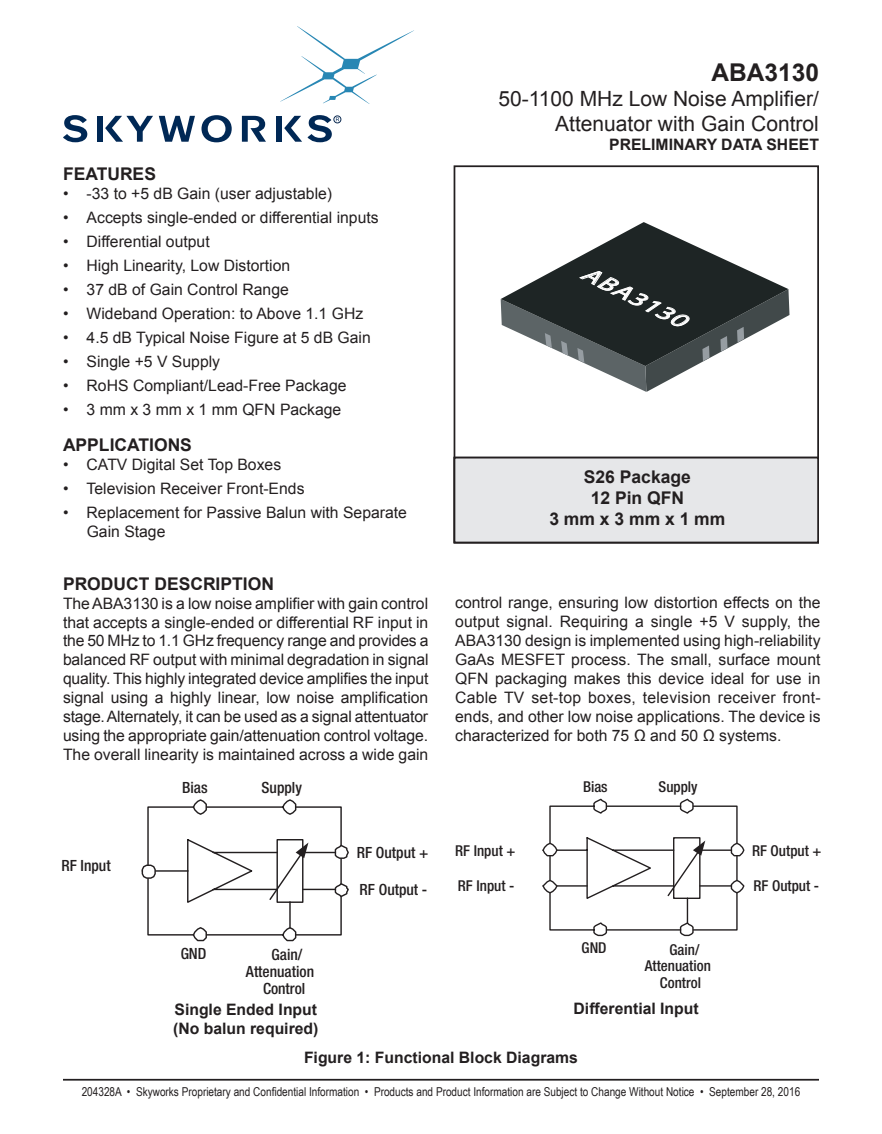
<style>
.page{position:relative;width:882px;height:1134px;background:#fff}
.page>*{position:absolute;margin:0;border:0;box-sizing:border-box;transform-origin:0 0}
.Product_Part_Number{font:700 24.5px "Arial";color:#231f20}
.Product_Name{font:21px/25.2px "Arial";color:#231f20;text-align:right}
.t1{font:italic 700 21px "Myriad";color:#fff;scale:1.31 1}
.SectionHeader{font:700 17.5px "Arial";color:#231f20}
.Description{font:700 17.5px "Arial";color:#231f20}
.Bullet{font:15.75px/18.9px "Arial";color:#231f20;text-align:justify}
.status{font:700 15.75px "Arial";color:#231f20}
.t2{font:500 condensed 15.4px "Helvetica Neue";color:#231f20}
.t3{font:500 condensed 15.05px "Helvetica Neue";color:#231f20}
.t4{font:12.25px "Arial Narrow";color:#231f20}
</style>
<div class="page">
<hr style="left:63px;top:1079px;width:756px;height:2px;background:#231f20">
<div style="left:454px;top:165px;width:365px;height:378px;border:2px solid #231f20"></div>
<div style="left:454px;top:458px;width:364px;height:84px;background:#e6e7e9"></div>
<div style="left:454px;top:457px;width:365px;height:86px;border:2px solid #231f20"></div>
<svg style="left:159px;top:116px;width:36px;height:26px"></svg>
<svg style="left:202px;top:115px;width:30px;height:27px"></svg>
<svg style="left:242px;top:116px;width:24px;height:26px"></svg>
<svg style="left:63px;top:115px;width:24px;height:27px"></svg>
<svg style="left:284px;top:116px;width:18px;height:26px"></svg>
<div style="left:276px;top:116px;width:6px;height:26px;background:#002855"></div>
<div style="left:97px;top:116px;width:6px;height:26px;background:#002855"></div>
<svg style="left:105px;top:116px;width:48px;height:26px"></svg>
<svg style="left:280px;top:26px;width:134px;height:78px"></svg>
<svg style="left:308px;top:115px;width:31px;height:27px"></svg>
<div style="left:333px;top:115px;width:8px;height:8px;border:1px solid #0d2b51;border-radius:50%"></div>
<svg style="left:553px;top:222px;width:196px;height:49px"></svg>
<svg style="left:501px;top:271px;width:289px;height:121px"></svg>
<svg style="left:141px;top:799px;width:208px;height:143px"></svg>
<svg style="left:542px;top:798px;width:203px;height:139px"></svg>
<p class="SectionHeader" style="left:63px;top:163px;width:95px">FEATURES</p>
<p class="Bullet" style="left:63px;top:184px;width:271px">• -33 to +5 dB Gain (user adjustable)</p>
<p class="Bullet" style="left:63px;top:208px;width:317px">• Accepts single-ended or differential inputs</p>
<p class="Bullet" style="left:63px;top:232px;width:148px">• Differential output</p>
<p class="Bullet" style="left:63px;top:256px;width:229px">• High Linearity, Low Distortion</p>
<p class="Bullet" style="left:63px;top:280px;width:227px">• 37 dB of Gain Control Range</p>
<p class="Bullet" style="left:63px;top:304px;width:302px">• Wideband Operation: to Above 1.1 GHz</p>
<p class="Bullet" style="left:63px;top:328px;width:309px">• 4.5 dB Typical Noise Figure at 5 dB Gain</p>
<p class="Bullet" style="left:63px;top:352px;width:159px">• Single +5 V Supply</p>
<p class="Bullet" style="left:63px;top:376px;width:285px">• RoHS Compliant/Lead-Free Package</p>
<p class="Bullet" style="left:63px;top:400px;width:280px">• 3 mm x 3 mm x 1 mm QFN Package</p>
<p class="SectionHeader" style="left:63px;top:433px;width:130px">APPLICATIONS</p>
<p class="Bullet" style="left:63px;top:455px;width:220px">• CATV Digital Set Top Boxes</p>
<p class="Bullet" style="left:63px;top:479px;width:243px">• Television Receiver Front-Ends</p>
<p class="Bullet" style="left:87px;top:503px;width:322px;text-indent:-24px">• Replacement for Passive Balun with Separate<br>Gain Stage</p>
<p class="SectionHeader" style="left:63px;top:572px;width:212px">PRODUCT DESCRIPTION</p>
<p class="Bullet" style="left:63px;top:594px;width:367px">The ABA3130 is a low noise amplifier with gain control that accepts a single-ended or differential RF input in the 50 MHz to 1.1 GHz frequency range and provides a balanced RF output with minimal degradation in signal quality. This highly integrated device amplifies the input signal using a highly linear, low noise amplification stage. Alternately, it can be used as a signal attentuator using the appropriate gain/attenuation control voltage.<br>The overall linearity is maintained across a wide gain</p>
<p class="t2" style="left:61px;top:856px;width:51px">RF Input</p>
<p class="t2" style="left:182px;top:778px;width:27px">Bias</p>
<p class="t2" style="left:262px;top:778px;width:42px">Supply</p>
<p class="t2" style="left:181px;top:944px;width:27px">GND</p>
<p class="t2" style="left:272px;top:946px;width:32px">Gain/</p>
<p class="t2" style="left:246px;top:963px;width:70px">Attenuation</p>
<p class="t2" style="left:263px;top:980px;width:44px">Control</p>
<p class="status" style="left:175px;top:999px;width:144px">Single Ended Input</p>
<p class="status" style="left:173px;top:1017px;width:147px">(No balun required)</p>
<p class="t2" style="left:357px;top:844px;width:73px">RF Output +</p>
<p class="t2" style="left:360px;top:880px;width:69px">RF Output -</p>
<p class="Product_Part_Number" style="left:711px;top:56px;width:109px">ABA3130</p>
<p class="Product_Name" style="left:498px;top:86px;width:322px">50-1100 MHz Low Noise Amplifier/<br>Attenuator with Gain Control</p>
<p class="status" style="left:609px;top:134px;width:211px">PRELIMINARY DATA SHEET</p>
<p class="t1" style="left:589px;top:259px;width:87px;rotate:27deg">ABA3130</p>
<p class="Description" style="left:584px;top:465px;width:109px">S26 Package</p>
<p class="Description" style="left:591px;top:486px;width:95px">12 Pin QFN</p>
<p class="Description" style="left:549px;top:507px;width:178px">3 mm x 3 mm x 1 mm</p>
<p class="Bullet" style="left:455px;top:594px;width:367px">control range, ensuring low distortion effects on the output signal. Requiring a single +5 V supply, the ABA3130 design is implemented using high-reliability GaAs MESFET process. The small, surface mount QFN packaging makes this device ideal for use in Cable TV set-top boxes, television receiver front&shy;ends, and other low noise applications. The device is characterized for both 75 Ω and 50 Ω systems.</p>
<p class="t3" style="left:583px;top:778px;width:26px">Bias</p>
<p class="t3" style="left:659px;top:778px;width:41px">Supply</p>
<p class="t3" style="left:455px;top:841px;width:62px">RF Input +</p>
<p class="t3" style="left:752px;top:841px;width:71px">RF Output +</p>
<p class="t3" style="left:753px;top:877px;width:67px">RF Output -</p>
<p class="t3" style="left:458px;top:877px;width:58px">RF Input -</p>
<p class="t3" style="left:582px;top:939px;width:26px">GND</p>
<p class="t3" style="left:670px;top:940px;width:31px">Gain/</p>
<p class="t3" style="left:645px;top:957px;width:68px">Attenuation</p>
<p class="t3" style="left:660px;top:973px;width:43px">Control</p>
<p class="status" style="left:574px;top:998px;width:127px">Differential Input</p>
<p class="status" style="left:304px;top:1047px;width:275px">Figure 1: Functional Block Diagrams</p>
<p class="t4" style="left:82px;top:1082px;width:720px">204328A • Skyworks Proprietary and Confidential Information • Products and Product Information are Subject to Change Without Notice • September 28, 2016</p>
</div>
